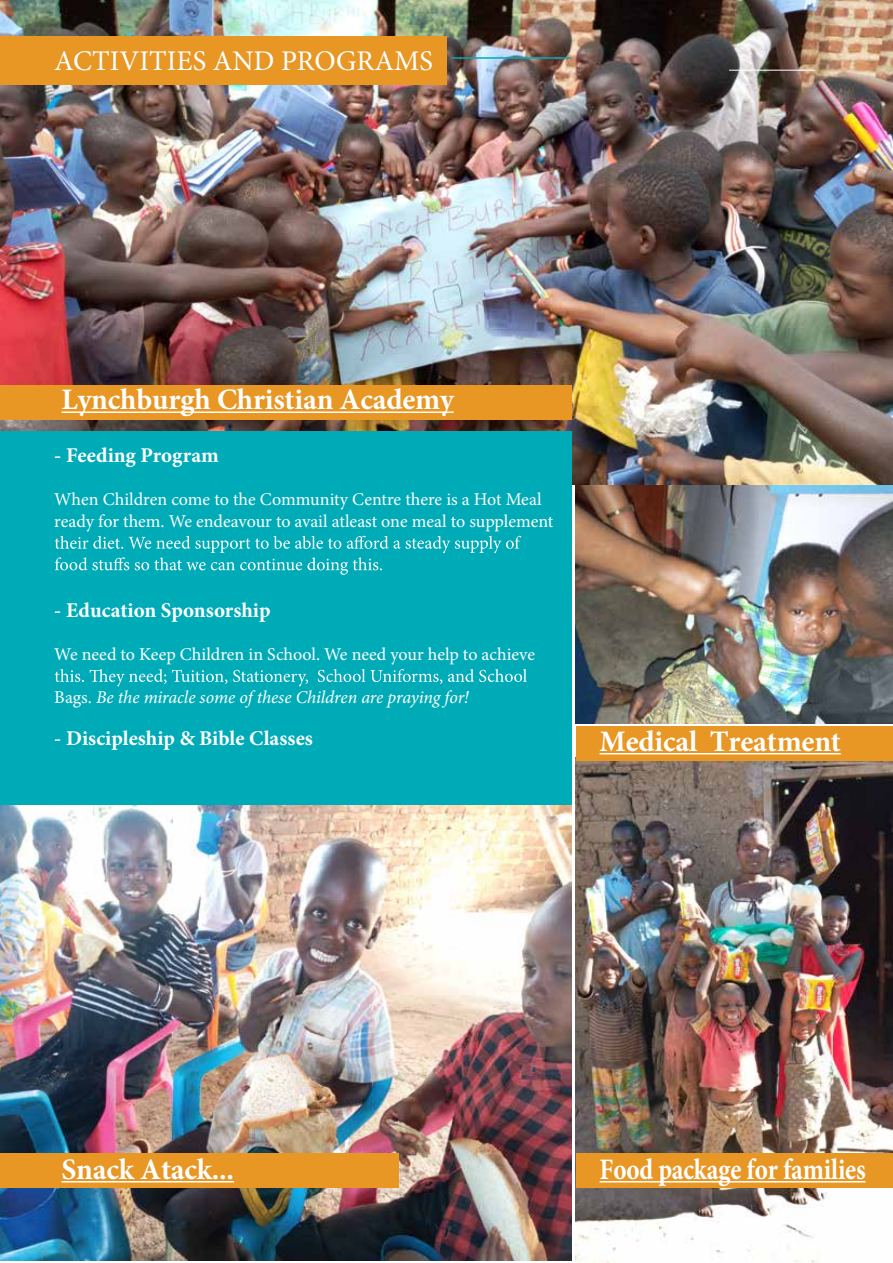
<style>
.page{position:relative;width:893px;height:1263px;background:#fff}
.page>*{position:absolute;margin:0;border:0;box-sizing:border-box;transform-origin:0 0}
.t1{font:700 29.7px "Minion Pro";letter-spacing:-.005em;color:#fff}
.t2{font:700 29.7px "Minion Pro";letter-spacing:-.005em;color:#fff;scale:.85 1}
.t3{font:28.5px "Minion Pro";color:#fff}
.t4{font:700 21px "Minion Pro";color:#fff}
.t5{font:18px/21.6px "Minion Pro";color:#fff}
.t6{font:italic 18px "Minion Pro";letter-spacing:-.01em;color:#fff}
.s1{font-style:normal}
</style>
<div class="page">
<img style="left:0;top:806px;width:571px;height:454px">
<img style="left:0;top:0;width:893px;height:484px">
<img style="left:575px;top:485px;width:318px;height:239px">
<img style="left:576px;top:761px;width:317px;height:502px">
<div style="left:0;top:431px;width:571px;height:373px;background:#00abb8"></div>
<div style="left:0;top:36px;width:446px;height:48px;background:#e89624"></div>
<svg style="left:55px;top:536px;width:466px;height:39px"></svg>
<svg style="left:55px;top:669px;width:472px;height:17px"></svg>
<div style="left:0;top:385px;width:571px;height:35px;background:#e89624"></div>
<hr style="left:452px;top:57px;width:119px;height:2px;background:#00abb8">
<hr style="left:729px;top:70px;width:86px;height:1px;background:#fff">
<div style="left:576px;top:1153px;width:317px;height:34px;background:#e89624"></div>
<div style="left:0;top:1153px;width:398px;height:34px;background:#e89624"></div>
<div style="left:576px;top:726px;width:317px;height:35px;background:#e89624"></div>
<hr style="left:62px;top:1181px;width:172px;height:1px;background:#fff">
<hr style="left:62px;top:411px;width:392px;height:2px;background:#fff">
<hr style="left:600px;top:1181px;width:265px;height:1px;background:#fff">
<hr style="left:600px;top:753px;width:241px;height:1px;background:#fff">
<h2 class="t3" style="left:54px;top:42px;width:380px">ACTIVITIES AND PROGRAMS</h2>
<h1 class="t1" style="left:62px;top:379px;width:394px">Lynchburgh Christian Academy</h1>
<p class="t4" style="left:54px;top:441px;width:166px">- Feeding Program</p>
<p class="t5" style="left:54px;top:489px;width:501px">When Children come to the Community Centre there is a Hot Meal ready for them. We endeavour to avail atleast one meal to supplement</p>
<p class="t4" style="left:54px;top:595px;width:218px">- Education Sponsorship</p>
<p class="t5" style="left:54px;top:644px;width:482px">We need to Keep Children in School. We need your help to achieve</p>
<p class="t6" style="left:54px;top:685px;width:416px"><span class="s1">Bags.</span> Be the miracle some of these Children are praying for!</p>
<p class="t4" style="left:54px;top:723px;width:260px">- Discipleship &amp; Bible Classes</p>
<h1 class="t1" style="left:600px;top:720px;width:243px">Medical Treatment</h1>
<h1 class="t1" style="left:62px;top:1148px;width:174px">Snack Atack...</h1>
<h1 class="t2" style="left:600px;top:1148px;width:315px">Food package for families</h1>
</div>
